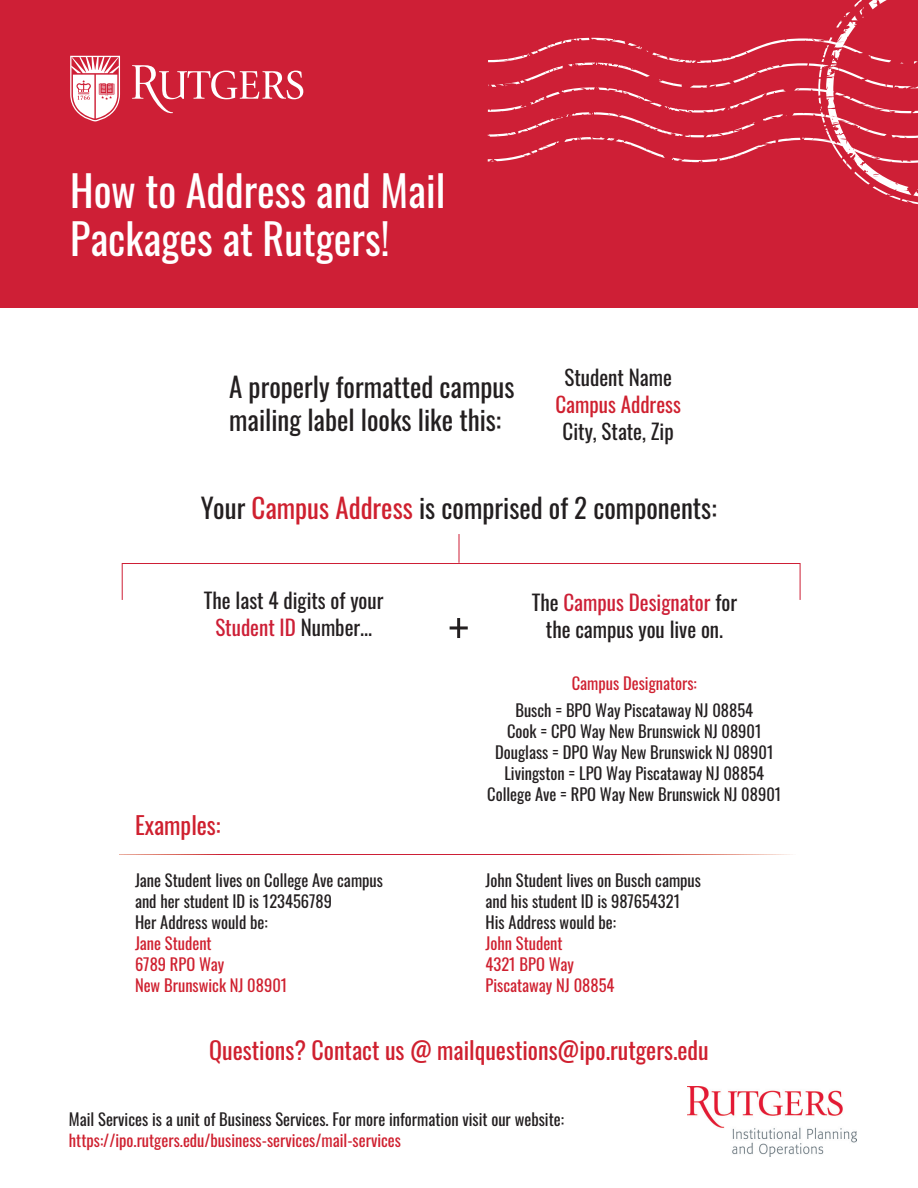
<style>
.page{position:relative;width:918px;height:1188px;background:#fff}
.page>*{position:absolute;margin:0;border:0;box-sizing:border-box;transform-origin:0 0}
.t1{font:300 54px "Oswald";color:#231f20}
.t2{font:42px/48px "Oswald";color:#fff}
.t3{font:27px/33px "Oswald";color:#231f20}
.t4{font:24px "Oswald";color:#cf202f}
.t5{font:21px/27px "Oswald";color:#231f20;text-align:center}
.t6{font:21px "Oswald";color:#cf202f}
.t7{font:16.5px/21px "Oswald";color:#231f20}
.t8{font:16.5px/21px "Oswald";color:#cf202f}
.s1{color:#cf202f}
.s2{color:#cd1f36}
</style>
<div class="page">
<img style="left:688px;top:1086px;width:168px;height:71px">
<div style="left:0;top:0;width:918px;height:307px;background:#ce1f36"></div>
<svg style="left:132px;top:65px;width:171px;height:48px"></svg>
<svg style="left:70px;top:56px;width:50px;height:65px"></svg>
<svg style="left:488px;top:38px;width:330px;height:125px"></svg>
<svg style="left:818px;top:0;width:100px;height:205px"></svg>
<div style="left:122px;top:563px;width:678px;height:37px;border:1px solid #ce1f36"></div>
<svg style="left:459px;top:534px;width:1px;height:29px"></svg>
<h2 class="t2" style="left:70px;top:163px;width:377px">How to Address and Mail<br>Packages at Rutgers!</h2>
<h3 class="t3" style="left:229px;top:368px;width:287px">A properly formatted campus mailing label looks like this:</h3>
<p class="t5" style="left:564px;top:362px;width:109px">Student Name</p>
<p class="t6" style="left:555px;top:386px;width:127px">Campus Address</p>
<p class="t5" style="left:563px;top:416px;width:113px">City, State, Zip</p>
<h3 class="t3" style="left:201px;top:489px;width:517px">Your <span class="s1">Campus Address</span> is comprised of 2 components:</h3>
<p class="t5" style="left:204px;top:584px;width:181px">The last 4 digits of your<br><span class="s2">Student ID</span> Number...</p>
<h3 class="t4" style="left:135px;top:804px;width:87px">Examples:</h3>
<p class="t7" style="left:135px;top:868px;width:250px">Jane Student lives on College Ave campus and her student ID is 123456789<br>Her Address would be:</p>
<p class="t8" style="left:135px;top:931px;width:154px">Jane Student<br>6789 RPO Way<br>New Brunswick NJ 08901</p>
<h1 class="t1" style="left:448px;top:581px;width:22px">+</h1>
<p class="t5" style="left:532px;top:587px;width:207px">The <span class="s2">Campus Designator</span> for the campus you live on.</p>
<p class="t8" style="left:572px;top:671px;width:127px">Campus Designators:</p>
<p class="t7" style="left:487px;top:698px;width:296px;text-align:center">Busch = BPO Way Piscataway NJ 08854<br>Cook = CPO Way New Brunswick NJ 08901<br>Douglass = DPO Way New Brunswick NJ 08901<br>Livingston = LPO Way Piscataway NJ 08854<br>College Ave = RPO Way New Brunswick NJ 08901</p>
<p class="t7" style="left:486px;top:868px;width:217px">John Student lives on Busch campus and his student ID is 987654321<br>His Address would be:</p>
<p class="t8" style="left:486px;top:931px;width:130px">John Student<br>4321 BPO Way<br>Piscataway NJ 08854</p>
<h3 class="t4" style="left:209px;top:1029px;width:501px">Questions? Contact us @ mailquestions@ipo.rutgers.edu</h3>
<p class="t7" style="left:69px;top:1108px;width:496px">Mail Services is a unit of Business Services. For more information visit our website:</p>
<p class="t8" style="left:69px;top:1129px;width:334px">https://ipo.rutgers.edu/business-services/mail-services</p>
</div>
